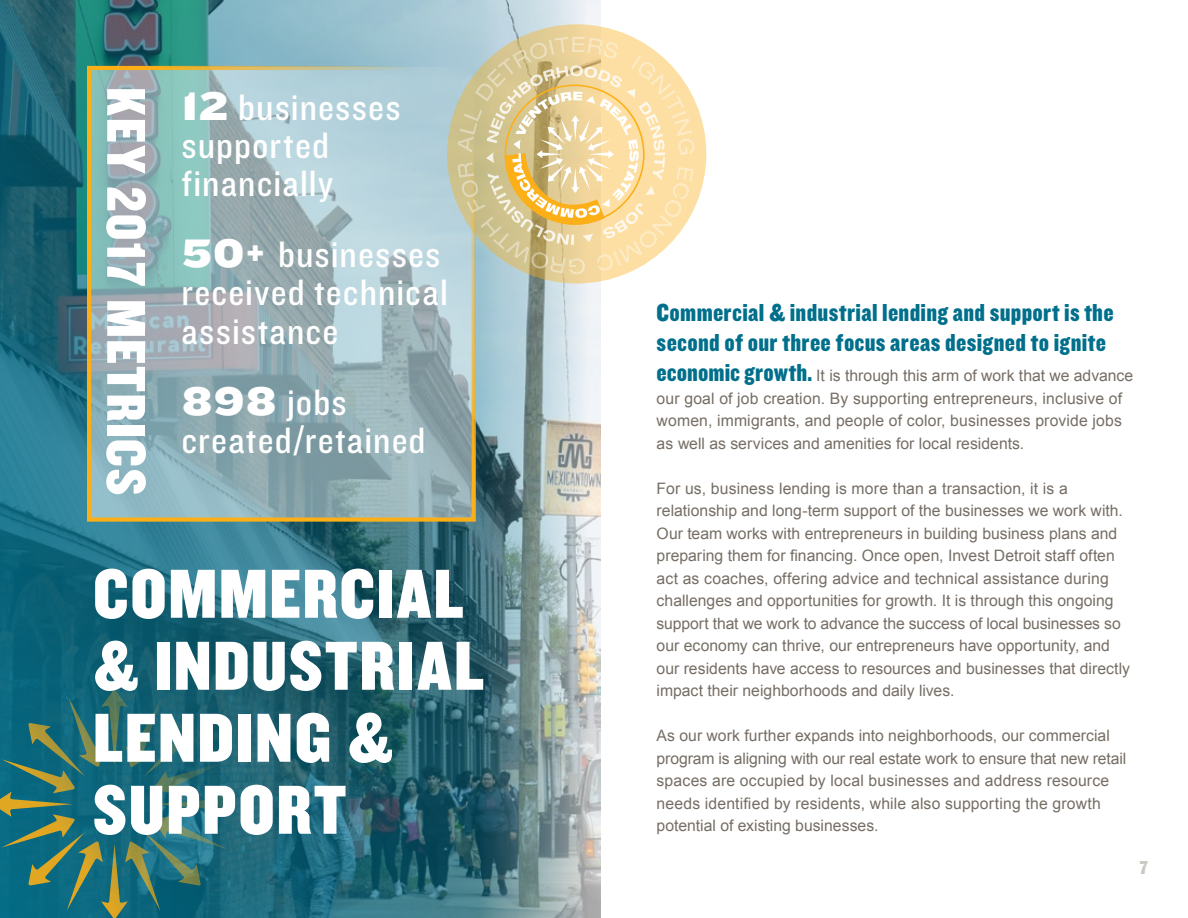
<style>
.page{position:relative;width:1188px;height:918px;background:#fff}
.page>*{position:absolute;margin:0;border:0;box-sizing:border-box;transform-origin:0 0}
.t1{font:72px/72px "Knockout 70 Full Welterwt";letter-spacing:.02em;color:#fff}
.t2{font:56.7px "Knockout 70 Full Welterwt";letter-spacing:.03em;color:#fff}
.t3{font:38.1px/38.1px "Knockout 30 Junior Welterwt";letter-spacing:.03em;color:#fff}
.t4{font:25.5px/30px "Knockout 70 Full Welterwt";letter-spacing:.015em;color:#006f8b}
.t5{font:19.5px "Knockout 70 Full Welterwt";color:#cbc8c3}
.t6{font:15.75px/22.5px "Arial";letter-spacing:.005em;color:#766e65}
.s1{font-family:"Knockout 73 Full Heviweight";font-size:41.25px}
.s2{font-family:"Knockout 70 Full Welterwt";font-size:25.5px;color:#006f8b}
</style>
<div class="page">
<img style="left:0;top:0;width:600px;height:918px">
<svg style="left:92px;top:71px;width:379px;height:446px;background:#9bb7bd"></svg>
<div style="left:87px;top:66px;width:389px;height:456px;border:4px solid #fcaf17"></div>
<svg style="left:447px;top:24px;width:259px;height:260px;background:#e7d19b"></svg>
<svg style="left:458px;top:37px;width:237px;height:237px;background:#e7d4a4"></svg>
<svg style="left:0;top:690px;width:236px;height:228px;background:#256d73"></svg>
<h2 class="t2" style="left:163px;top:87px;width:410px;rotate:90deg">KEY 2017 METRICS</h2>
<h3 class="t3" style="left:182px;top:86px;width:221px"><span class="s1">12</span> businesses supported financially</h3>
<h3 class="t3" style="left:181px;top:234px;width:268px"><span class="s1">50+</span> businesses received technical assistance</h3>
<h3 class="t3" style="left:181px;top:381px;width:246px"><span class="s1">898</span> jobs created/retained</h3>
<h1 class="t1" style="left:93px;top:556px;width:392px">COMMERCIAL &amp; INDUSTRIAL<br>LENDING &amp;<br>SUPPORT</h1>
<h3 class="t4" style="left:657px;top:297px;width:459px">Commercial &amp; industrial lending and support is the second of our three focus areas designed to ignite</h3>
<p class="t6" style="left:657px;top:365px;width:478px"><span class="s2">economic growth.</span> It is through this arm of work that we advance our goal of job creation. By supporting entrepreneurs, inclusive of women, immigrants, and people of color, businesses provide jobs as well as services and amenities for local residents.</p>
<p class="t6" style="left:657px;top:477px;width:475px">For us, business lending is more than a transaction, it is a relationship and long-term support of the businesses we work with.<br>Our team works with entrepreneurs in building business plans and preparing them for financing. Once open, Invest Detroit staff often act as coaches, offering advice and technical assistance during challenges and opportunities for growth. It is through this ongoing support that we work to advance the success of local businesses so our economy can thrive, our entrepreneurs have opportunity, and our residents have access to resources and businesses that directly impact their neighborhoods and daily lives.</p>
<p class="t6" style="left:657px;top:725px;width:471px">As our work further expands into neighborhoods, our commercial program is aligning with our real estate work to ensure that new retail spaces are occupied by local businesses and address resource needs identified by residents, while also supporting the growth potential of existing businesses.</p>
<p class="t5" style="left:1140px;top:855px;width:10px">7</p>
</div>
